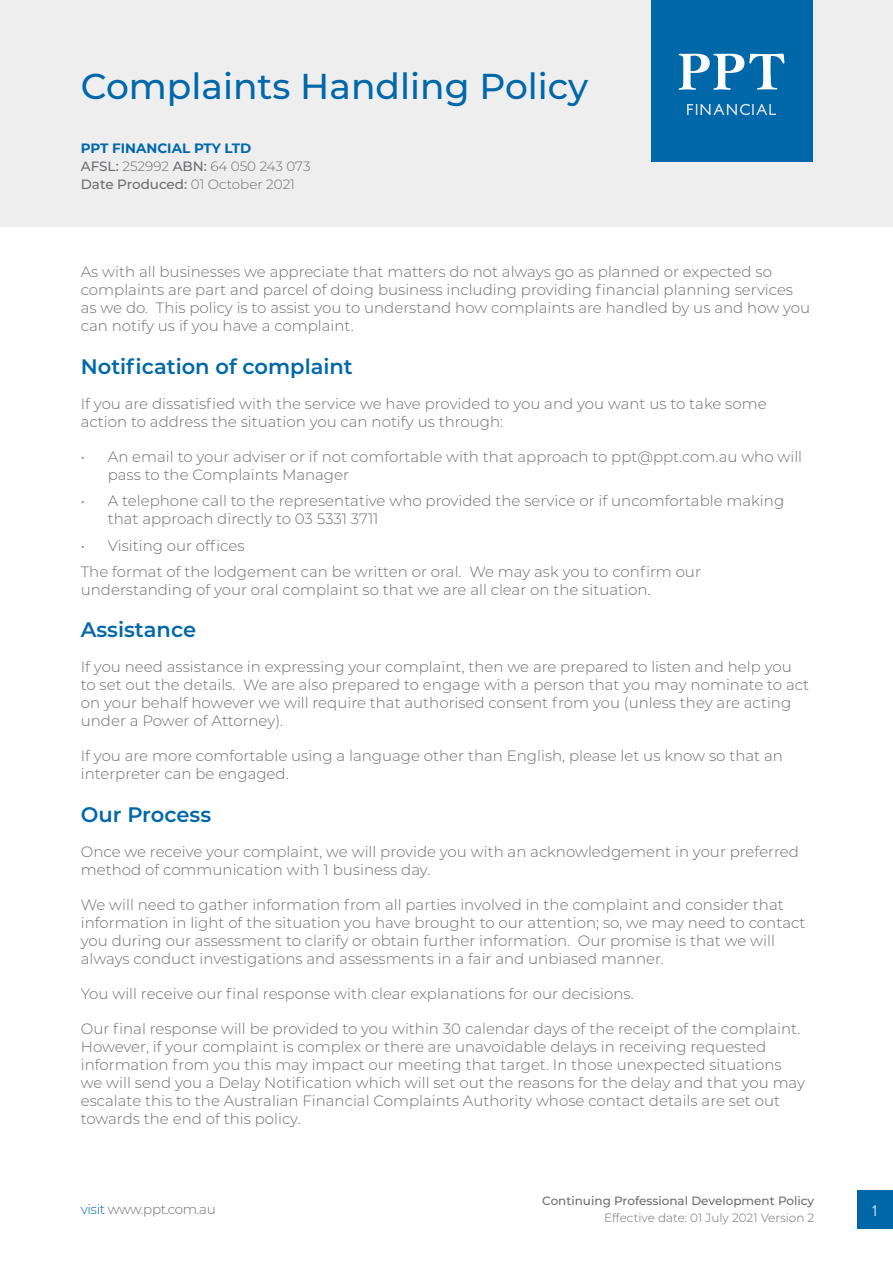
<style>
.page{position:relative;width:893px;height:1263px;background:#fff}
.page>*{position:absolute;margin:0;border:0;box-sizing:border-box;transform-origin:0 0}
.t1{font:500 36px "Montserrat";color:#0068a9}
.t2{font:600 21px "Montserrat";color:#0068a9}
.t3{font:300 15.9px "Proxima Nova";color:#fff}
.t4{font:300 15px/18px "Montserrat";color:#6c6d70}
.t5{font:300 13.5px "Montserrat";color:#6c6d70}
.t6{font:500 13.5px "Montserrat";color:#6c6d70}
.t7{font:300 13.5px "Montserrat";letter-spacing:-.025em;color:#6c6d70}
.t8{font:700 13.5px "Montserrat";color:#0068a9}
.t9{font:500 12px "Montserrat";color:#6c6d70}
.t10{font:300 12px "Montserrat";color:#6c6d70}
.s1{font-weight:500}
.s2{font-weight:300}
.s3{color:#0068a9}
</style>
<div class="page">
<div style="left:857px;top:1191px;width:36px;height:38px;background:#0068a9"></div>
<div style="left:1px;top:0;width:892px;height:226px;background:#eeeeef"></div>
<div style="left:651px;top:1px;width:161px;height:161px;background:#0068a9"></div>
<svg style="left:687px;top:104px;width:89px;height:11px"></svg>
<svg style="left:679px;top:54px;width:105px;height:36px"></svg>
<p class="t1" style="left:81px;top:61px;width:509px">Complaints Handling Policy</p>
<p class="t8" style="left:81px;top:138px;width:172px">PPT FINANCIAL PTY LTD</p>
<p class="t5" style="left:81px;top:157px;width:231px"><span class="s1">AFSL:</span> 252992 <span class="s1">ABN:</span> 64 050 243 073</p>
<p class="t6" style="left:81px;top:175px;width:216px">Date Produced: <span class="s2">01 October 2021</span></p>
<p class="t4" style="left:81px;top:263px;width:731px">As with all businesses we appreciate that matters do not always go as planned or expected so complaints are part and parcel of doing business including providing financial planning services as we do. This policy is to assist you to understand how complaints are handled by us and how you can notify us if you have a complaint.</p>
<p class="t2" style="left:81px;top:351px;width:274px">Notification of complaint</p>
<p class="t4" style="left:81px;top:394px;width:687px">If you are dissatisfied with the service we have provided to you and you want us to take some action to address the situation you can notify us through:</p>
<p class="t4" style="left:108px;top:447px;width:696px;text-indent:-27px">• An email to your adviser or if not comfortable with that approach to ppt@ppt.com.au who will pass to the Complaints Manager</p>
<p class="t4" style="left:108px;top:491px;width:678px;text-indent:-27px">• A telephone call to the representative who provided the service or if uncomfortable making that approach directly to 03 5331 3711</p>
<p class="t4" style="left:81px;top:536px;width:165px">• Visiting our offices</p>
<p class="t4" style="left:81px;top:562px;width:622px">The format of the lodgement can be written or oral. We may ask you to confirm our understanding of your oral complaint so that we are all clear on the situation.</p>
<p class="t2" style="left:81px;top:615px;width:117px">Assistance</p>
<p class="t4" style="left:81px;top:658px;width:730px">If you need assistance in expressing your complaint, then we are prepared to listen and help you to set out the details. We are also prepared to engage with a person that you may nominate to act on your behalf however we will require that authorised consent from you (unless they are acting under a Power of Attorney).</p>
<p class="t4" style="left:81px;top:747px;width:703px">If you are more comfortable using a language other than English, please let us know so that an interpreter can be engaged.</p>
<p class="t2" style="left:81px;top:799px;width:132px">Our Process</p>
<p class="t4" style="left:81px;top:842px;width:719px">Once we receive your complaint, we will provide you with an acknowledgement in your preferred method of communication with 1 business day.</p>
<p class="t4" style="left:81px;top:895px;width:726px">We will need to gather information from all parties involved in the complaint and consider that information in light of the situation you have brought to our attention; so, we may need to contact you during our assessment to clarify or obtain further information. Our promise is that we will always conduct investigations and assessments in a fair and unbiased manner.</p>
<p class="t4" style="left:81px;top:984px;width:554px">You will receive our final response with clear explanations for our decisions.</p>
<p class="t4" style="left:81px;top:1019px;width:726px">Our final response will be provided to you within 30 calendar days of the receipt of the complaint.<br>However, if your complaint is complex or there are unavoidable delays in receiving requested information from you this may impact our meeting that target. In those unexpected situations we will send you a Delay Notification which will set out the reasons for the delay and that you may escalate this to the Australian Financial Complaints Authority whose contact details are set out towards the end of this policy.</p>
<p class="t9" style="left:542px;top:1193px;width:274px">Continuing Professional Development Policy</p>
<p class="t10" style="left:604px;top:1209px;width:212px">Effective date: 01 July 2021 Version 2</p>
<p class="t7" style="left:81px;top:1200px;width:136px"><span class="s3">visit</span> www.ppt.com.au</p>
<p class="t3" style="left:872px;top:1199px;width:6px">1</p>
</div>
